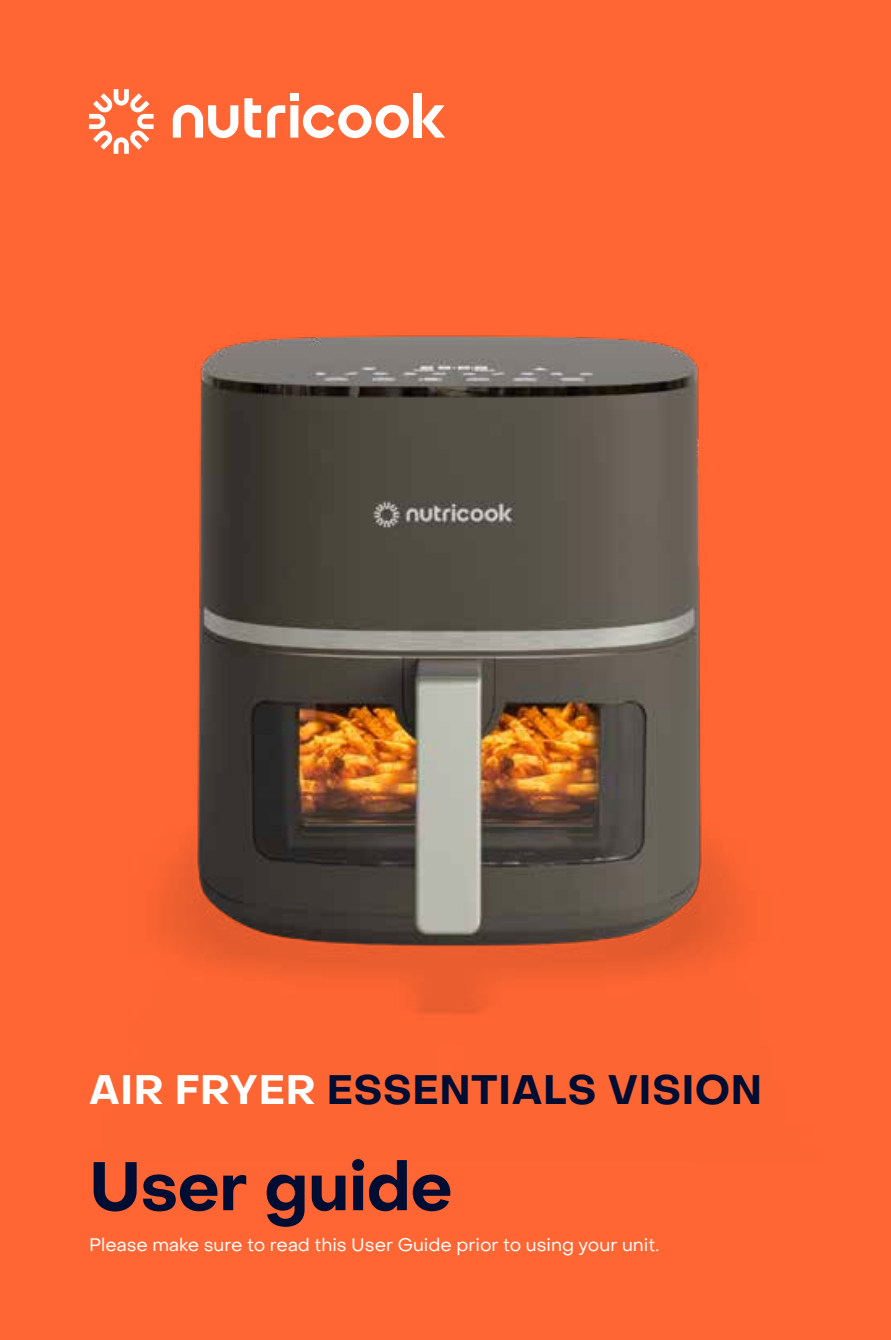
<style>
.page{position:relative;width:891px;height:1340px;background:#fff}
.page>*{position:absolute;margin:0;border:0;box-sizing:border-box;transform-origin:0 0}
.t1{font:700 67.5px "Object Sans";letter-spacing:-.005em;color:#000d33}
.t2{font:700 40.5px "Object Sans";letter-spacing:.02em;color:#000d33}
.t3{font:18px "Object Sans";color:#fff}
.s1{color:#fff}
</style>
<div class="page">
<div style="left:0;top:0;width:891px;height:1339px;background:#f63"></div>
<img style="left:158px;top:335px;width:585px;height:679px">
<svg style="left:89px;top:89px;width:65px;height:65px"></svg>
<div style="left:413px;top:93px;width:8px;height:45px;background:#fff"></div>
<svg style="left:422px;top:105px;width:23px;height:33px"></svg>
<svg style="left:267px;top:105px;width:18px;height:33px"></svg>
<div style="left:290px;top:105px;width:8px;height:33px;background:#fff"></div>
<div style="left:290px;top:93px;width:8px;height:7px;background:#fff"></div>
<svg style="left:244px;top:98px;width:17px;height:40px"></svg>
<svg style="left:303px;top:105px;width:106px;height:33px"></svg>
<svg style="left:173px;top:105px;width:65px;height:33px"></svg>
<h2 class="t2" style="left:89px;top:1065px;width:675px"><span class="s1">AIR FRYER</span> ESSENTIALS VISION</h2>
<h1 class="t1" style="left:89px;top:1145px;width:365px">User guide</h1>
<p class="t3" style="left:89px;top:1233px;width:572px">Please make sure to read this User Guide prior to using your unit.</p>
</div>
